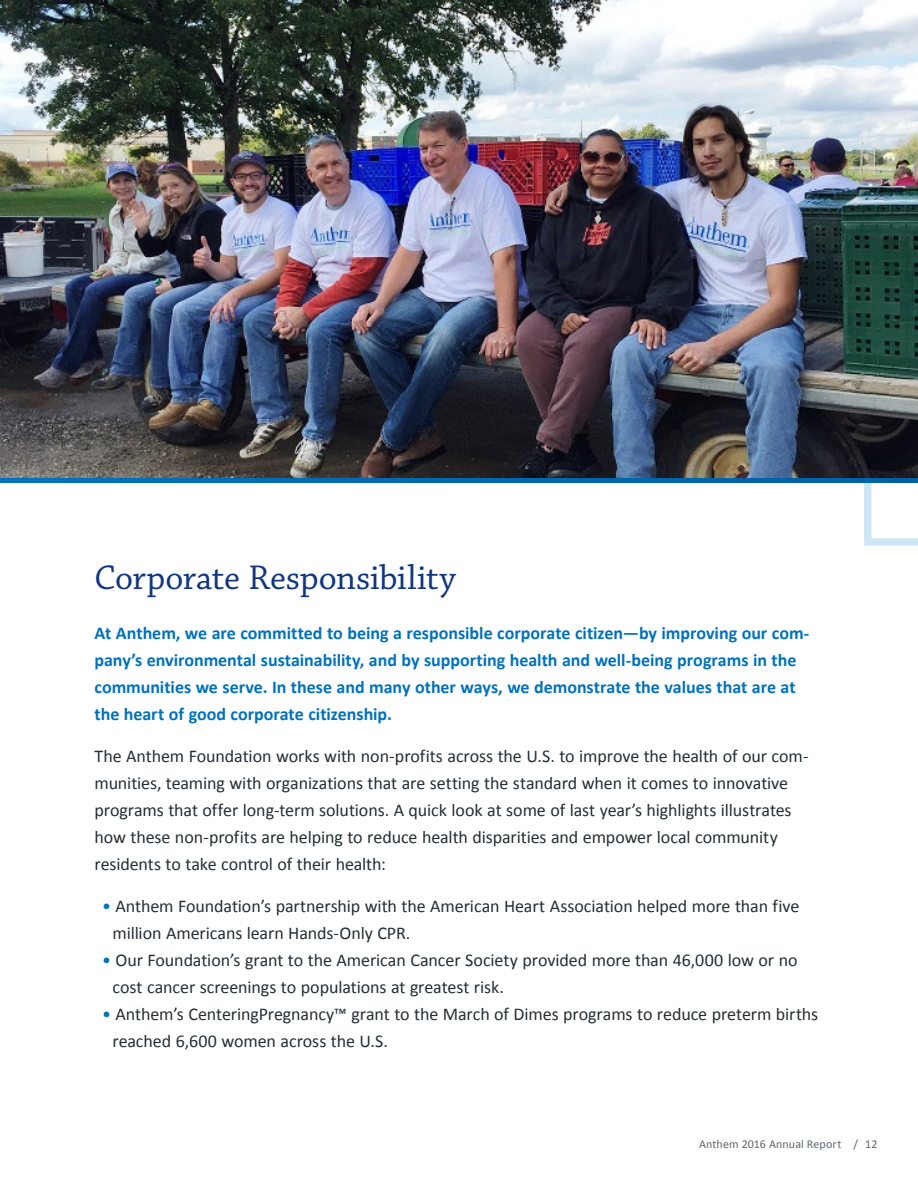
<style>
.page{position:relative;width:918px;height:1188px;background:#fff}
.page>*{position:absolute;margin:0;border:0;box-sizing:border-box;transform-origin:0 0}
.Heading_1_White{font:36px "Chaparral Pro";letter-spacing:-.005em;color:#11367e}
.Heading_2{font:18px/27px "Calibri";letter-spacing:-.005em;color:#242e34}
.Heading_2-2{font:700 18px/27px "Calibri";color:#0072bc}
.t1{font:12px "Calibri";letter-spacing:.01em;color:#596770}
.s1{color:#0072bc}
</style>
<div class="page">
<svg style="left:864px;top:477px;width:54px;height:69px"></svg>
<img style="left:0;top:0;width:918px;height:477px">
<p class="Heading_1_White" style="left:94px;top:558px;width:363px">Corporate Responsibility</p>
<p class="Heading_2-2" style="left:94px;top:619px;width:716px">At Anthem, we are committed to being a responsible corporate citizen—by improving our com&shy;pany’s environmental sustainability, and by supporting health and well-being programs in the communities we serve. In these and many other ways, we demonstrate the values that are at the heart of good corporate citizenship.</p>
<p class="Heading_2" style="left:95px;top:742px;width:716px">The Anthem Foundation works with non-profits across the U.S. to improve the health of our com&shy;munities, teaming with organizations that are setting the standard when it comes to innovative programs that offer long-term solutions. A quick look at some of last year’s highlights illustrates how these non-profits are helping to reduce health disparities and empower local community residents to take control of their health:</p>
<p class="Heading_2" style="left:113px;top:892px;width:688px;text-indent:-11px"><span class="s1">•</span> Anthem Foundation’s partnership with the American Heart Association helped more than five million Americans learn Hands-Only CPR.</p>
<p class="Heading_2" style="left:113px;top:946px;width:687px;text-indent:-11px"><span class="s1">•</span> Our Foundation’s grant to the American Cancer Society provided more than 46,000 low or no cost cancer screenings to populations at greatest risk.</p>
<p class="Heading_2" style="left:113px;top:1000px;width:707px;text-indent:-11px"><span class="s1">•</span> Anthem’s CenteringPregnancy™ grant to the March of Dimes programs to reduce preterm births reached 6,600 women across the U.S.</p>
<p class="t1" style="left:699px;top:1136px;width:180px">Anthem 2016 Annual Report / 12</p>
</div>
